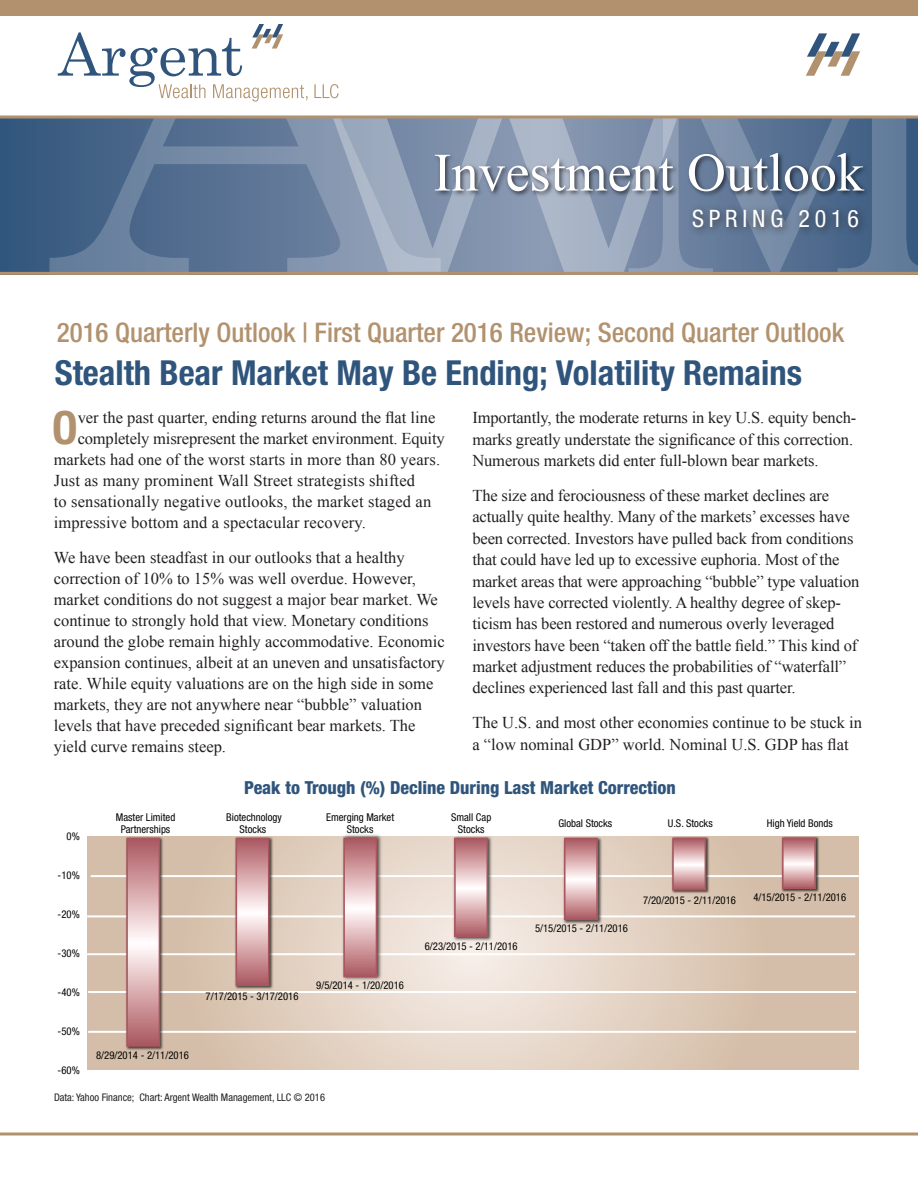
<style>
.page{position:relative;width:918px;height:1188px;background:#fff}
.page>*{position:absolute;margin:0;border:0;box-sizing:border-box;transform-origin:0 0}
.t1{font:54px "Times New Roman";color:#fff}
.Body_text{font:700 condensed 45.9px "Helvetica Neue";color:#b2926e}
.t2{font:700 condensed 34.5px "Helvetica Neue";color:#30557c}
.t3{font:500 condensed 27px "Helvetica Neue";color:#b2926e}
.Chart_credit{font:condensed 24px "Helvetica Neue";letter-spacing:.2em;color:#fff}
.Body_text-2{font:800 condensed 18px "Helvetica Neue";color:#30557c}
.Body_text-3{font:16.5px/21.3px "Times New Roman";color:#231f20}
.t4{font:condensed 10.65px "Helvetica Neue";color:#040503}
.Body_text-4{font:condensed 10.5px "Helvetica Neue";color:#231f20}
</style>
<div class="page">
<div style="left:0;top:118px;width:50px;height:86px;background:#35587f"></div>
<svg style="left:50px;top:118px;width:199px;height:154px;background:#546f90"></svg>
<svg style="left:759px;top:118px;width:159px;height:154px;background:#587292"></svg>
<svg style="left:249px;top:118px;width:510px;height:154px;background:#8495ae"></svg>
<div style="left:0;top:204px;width:57px;height:68px;background:#36597f"></div>
<img style="left:429px;top:141px;width:489px;height:99px">
<div style="left:0;top:0;width:918px;height:16px;background:#b2926e"></div>
<hr style="left:0;top:115px;width:918px;height:3px;background:#b2926e">
<hr style="left:0;top:272px;width:918px;height:3px;background:#b2926e">
<svg style="left:806px;top:33px;width:54px;height:43px"></svg>
<svg style="left:58px;top:24px;width:249px;height:78px"></svg>
<svg style="left:314px;top:84px;width:25px;height:14px"></svg>
<svg style="left:0;top:1132px;width:918px;height:4px;background:#c5ad92"></svg>
<div style="left:688px;top:203px;width:180px;height:34px;background:#231f20;opacity:.75"></div>
<svg style="left:88px;top:837px;width:771px;height:233px;background:#dfcdbd"></svg>
<hr style="left:91px;top:875px;width:768px;height:2px;background:#fff">
<hr style="left:87px;top:915px;width:768px;height:2px;background:#fff">
<hr style="left:87px;top:953px;width:768px;height:2px;background:#fff">
<hr style="left:88px;top:991px;width:768px;height:2px;background:#fff">
<hr style="left:88px;top:1031px;width:768px;height:2px;background:#fff">
<img style="left:124px;top:836px;width:41px;height:215px">
<svg style="left:126px;top:838px;width:34px;height:209px;background:#d2a1a5"></svg>
<img style="left:233px;top:836px;width:41px;height:155px">
<svg style="left:236px;top:838px;width:33px;height:148px;background:#d3a2a7"></svg>
<img style="left:340px;top:834px;width:44px;height:148px">
<svg style="left:343px;top:838px;width:34px;height:139px;background:#d2a1a6"></svg>
<img style="left:451px;top:836px;width:43px;height:106px">
<svg style="left:454px;top:838px;width:34px;height:99px;background:#d2a0a5"></svg>
<img style="left:562px;top:836px;width:41px;height:89px">
<svg style="left:564px;top:838px;width:34px;height:82px;background:#d2a0a4"></svg>
<img style="left:670px;top:836px;width:40px;height:59px">
<svg style="left:672px;top:838px;width:34px;height:52px;background:#d1a0a4"></svg>
<img style="left:780px;top:836px;width:40px;height:57px">
<svg style="left:782px;top:838px;width:34px;height:51px;background:#d19fa4"></svg>
<p class="t1" style="left:434px;top:134px;width:432px">Investment Outlook</p>
<p class="Chart_credit" style="left:692px;top:204px;width:168px">SPRING 2016</p>
<p class="t3" style="left:57px;top:316px;width:789px">2016 Quarterly Outlook | First Quarter 2016 Review; Second Quarter Outlook</p>
<p class="t2" style="left:55px;top:352px;width:749px">Stealth Bear Market May Be Ending; Volatility Remains</p>
<p class="Body_text" style="left:52px;top:400px;width:27px">O</p>
<p class="Body_text-3" style="left:78px;top:407px;width:359px">ver the past quarter, ending returns around the flat line</p>
<p class="Body_text-3" style="left:472px;top:407px;width:385px">Importantly, the moderate returns in key U.S. equity bench&shy;marks greatly understate the significance of this correction.<br>Numerous markets did enter full-blown bear markets.</p>
<p class="Body_text-3" style="left:472px;top:484px;width:388px">The size and ferociousness of these market declines are actually quite healthy. Many of the markets’ excesses have been corrected. Investors have pulled back from conditions that could have led up to excessive euphoria. Most of the market areas that were approaching “bubble” type valuation levels have corrected violently. A healthy degree of skep&shy;ticism has been restored and numerous overly leveraged investors have been “taken off the battle field.” This kind of market adjustment reduces the probabilities of “waterfall” declines experienced last fall and this past quarter.</p>
<p class="Body_text-3" style="left:472px;top:712px;width:391px">The U.S. and most other economies continue to be stuck in a “low nominal GDP” world. Nominal U.S. GDP has flat</p>
<p class="Body_text-3" style="left:78px;top:428px;width:369px">completely misrepresent the market environment. Equity</p>
<p class="Body_text-3" style="left:54px;top:449px;width:388px">markets had one of the worst starts in more than 80 years.</p>
<p class="Body_text-3" style="left:54px;top:470px;width:363px">Just as many prominent Wall Street strategists shifted</p>
<p class="Body_text-3" style="left:54px;top:491px;width:379px">to sensationally negative outlooks, the market staged an</p>
<p class="Body_text-3" style="left:54px;top:512px;width:314px">impressive bottom and a spectacular recovery.</p>
<p class="Body_text-3" style="left:54px;top:546px;width:392px">We have been steadfast in our outlooks that a healthy correction of 10% to 15% was well overdue. However, market conditions do not suggest a major bear market. We continue to strongly hold that view. Monetary conditions around the globe remain highly accommodative. Economic expansion continues, albeit at an uneven and unsatisfactory rate. While equity valuations are on the high side in some markets, they are not anywhere near “bubble” valuation levels that have preceded significant bear markets. The yield curve remains steep.</p>
<p class="t4" style="left:67px;top:830px;width:15px">0%</p>
<p class="t4" style="left:58px;top:869px;width:24px">-10%</p>
<p class="t4" style="left:58px;top:908px;width:24px">-20%</p>
<p class="t4" style="left:58px;top:947px;width:24px">-30%</p>
<p class="t4" style="left:58px;top:986px;width:24px">-40%</p>
<p class="t4" style="left:58px;top:1025px;width:24px">-50%</p>
<p class="t4" style="left:58px;top:1064px;width:24px">-60%</p>
<p class="Body_text-2" style="left:244px;top:776px;width:433px">Peak to Trough (%) Decline During Last Market Correction</p>
<p class="t4" style="left:116px;top:811px;width:61px">Master Limited</p>
<p class="t4" style="left:226px;top:811px;width:57px">Biotechnology</p>
<p class="t4" style="left:326px;top:811px;width:70px">Emerging Market</p>
<p class="t4" style="left:451px;top:811px;width:42px">Small Cap</p>
<p class="t4" style="left:121px;top:823px;width:51px">Partnerships</p>
<p class="t4" style="left:240px;top:823px;width:28px">Stocks</p>
<p class="t4" style="left:347px;top:823px;width:28px">Stocks</p>
<p class="t4" style="left:458px;top:823px;width:28px">Stocks</p>
<p class="t4" style="left:559px;top:817px;width:55px">Global Stocks</p>
<p class="t4" style="left:668px;top:817px;width:46px">U.S. Stocks</p>
<p class="t4" style="left:767px;top:817px;width:67px">High Yield Bonds</p>
<p class="t4" style="left:206px;top:990px;width:94px">7/17/2015 - 3/17/2016</p>
<p class="t4" style="left:316px;top:979px;width:89px">9/5/2014 - 1/20/2016</p>
<p class="t4" style="left:96px;top:1049px;width:94px">8/29/2014 - 2/11/2016</p>
<p class="t4" style="left:425px;top:940px;width:94px">6/23/2015 - 2/11/2016</p>
<p class="t4" style="left:535px;top:922px;width:94px">5/15/2015 - 2/11/2016</p>
<p class="t4" style="left:643px;top:894px;width:94px">7/20/2015 - 2/11/2016</p>
<p class="t4" style="left:753px;top:892px;width:94px">4/15/2015 - 2/11/2016</p>
<p class="Body_text-4" style="left:54px;top:1092px;width:273px">Data: Yahoo Finance; Chart: Argent Wealth Management, LLC © 2016</p>
</div>
